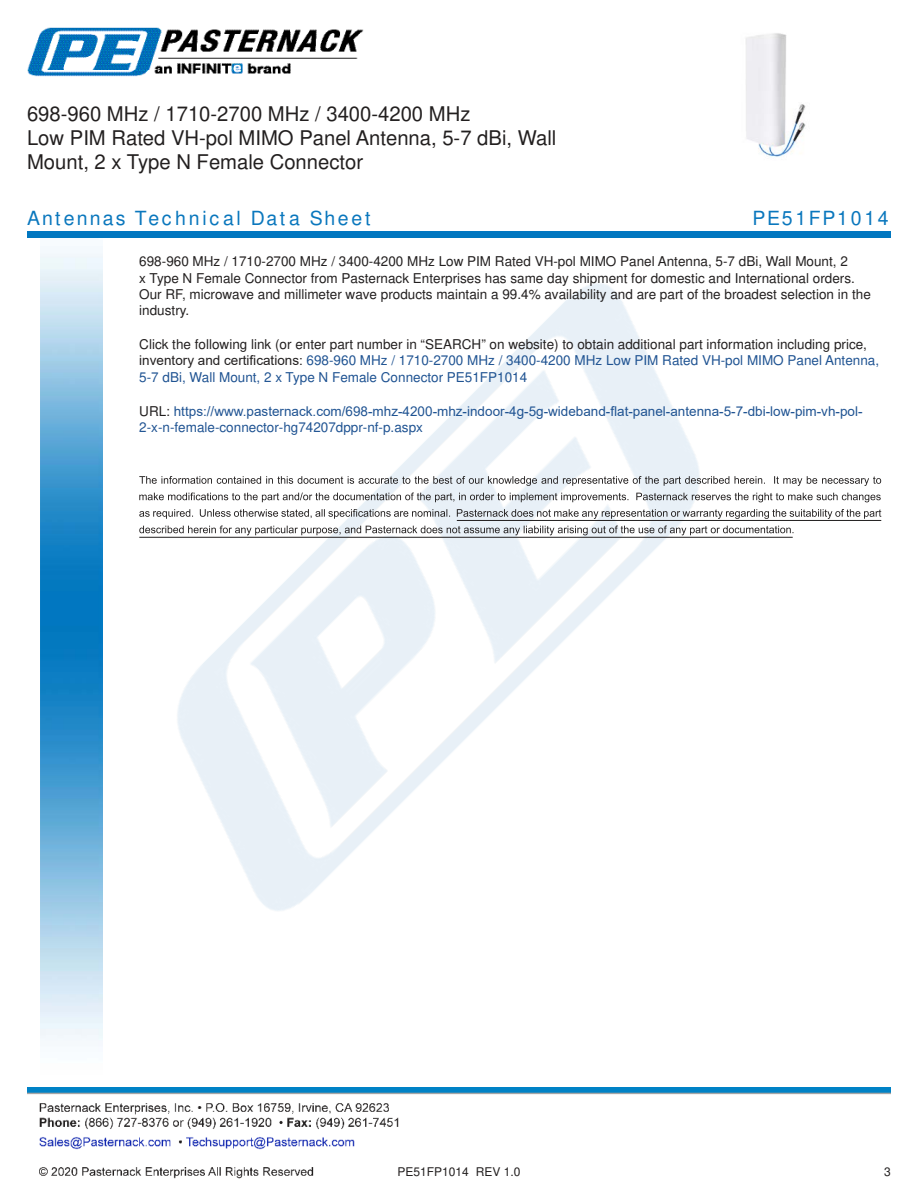
<style>
.page{position:relative;width:918px;height:1188px;background:#fff}
.page>*{position:absolute;margin:0;border:0;box-sizing:border-box;transform-origin:0 0}
.t1{font:20.25px/24.3px "Arial";color:#221f1f}
.t2{font:900 19.5px "Arial";letter-spacing:.14em;color:#0a77bd}
.t3{font:13.5px/16.2px "Arial";color:#221f1f}
.t4{font:13.5px/16.2px "Arial";color:#1f5392}
.t5{font:12px "Arial";color:#221f1f}
.s1{color:#1f5392}
.s2{color:#221f1f}
</style>
<div class="page">
<img style="left:102px;top:246px;width:702px;height:724px">
<img style="left:40px;top:237px;width:62px;height:804px">
<img style="left:39px;top:1103px;width:360px;height:76px">
<img style="left:27px;top:1088px;width:864px;height:7px">
<div style="left:27px;top:231px;width:864px;height:6px;background:#0177c0"></div>
<img style="left:27px;top:27px;width:337px;height:50px">
<svg style="left:139px;top:476px;width:742px;height:10px"></svg>
<svg style="left:139px;top:493px;width:742px;height:9px"></svg>
<svg style="left:139px;top:509px;width:742px;height:10px"></svg>
<svg style="left:139px;top:526px;width:655px;height:9px"></svg>
<hr style="left:457px;top:520px;width:424px;height:1px;background:#221f1f">
<hr style="left:139px;top:537px;width:654px;height:1px;background:#221f1f">
<img style="left:746px;top:33px;width:60px;height:124px">
<h1 class="t1" style="left:27px;top:103px;width:531px">698-960 MHz / 1710-2700 MHz / 3400-4200 MHz<br>Low PIM Rated VH-pol MIMO Panel Antenna, 5-7 dBi, Wall<br>Mount, 2 x Type N Female Connector</h1>
<h2 class="t2" style="left:27px;top:207px;width:345px">Antennas Technical Data Sheet</h2>
<h2 class="t2" style="left:752px;top:207px;width:138px">PE51FP1014</h2>
<p class="t3" style="left:139px;top:255px;width:733px">698-960 MHz / 1710-2700 MHz / 3400-4200 MHz Low PIM Rated VH-pol MIMO Panel Antenna, 5-7 dBi, Wall Mount, 2<br>x Type N Female Connector from Pasternack Enterprises has same day shipment for domestic and International orders.<br>Our RF, microwave and millimeter wave products maintain a 99.4% availability and are part of the broadest selection in the industry.</p>
<p class="t3" style="left:139px;top:338px;width:741px">Click the following link (or enter part number in “SEARCH” on website) to obtain additional part information including price, inventory and certi昀椀cations: <span class="s1">698-960 MHz / 1710-2700 MHz / 3400-4200 MHz Low PIM Rated VH-pol MIMO Panel Antenna,<br>5-7 dBi, Wall Mount, 2 x Type N Female Connector PE51FP1014</span></p>
<p class="t4" style="left:139px;top:403px;width:725px"><span class="s2">URL:</span> https://www.pasternack.com/698-mhz-4200-mhz-indoor-4g-5g-wideband-昀氀at-panel-antenna-5-7-dbi-low-pim-vh-pol-<br>2-x-n-female-connector-hg74207dppr-nf-p.aspx</p>
<p class="t5" style="left:398px;top:1167px;width:124px">PE51FP1014 REV 1.0</p>
<p class="t5" style="left:884px;top:1167px;width:8px">3</p>
</div>
